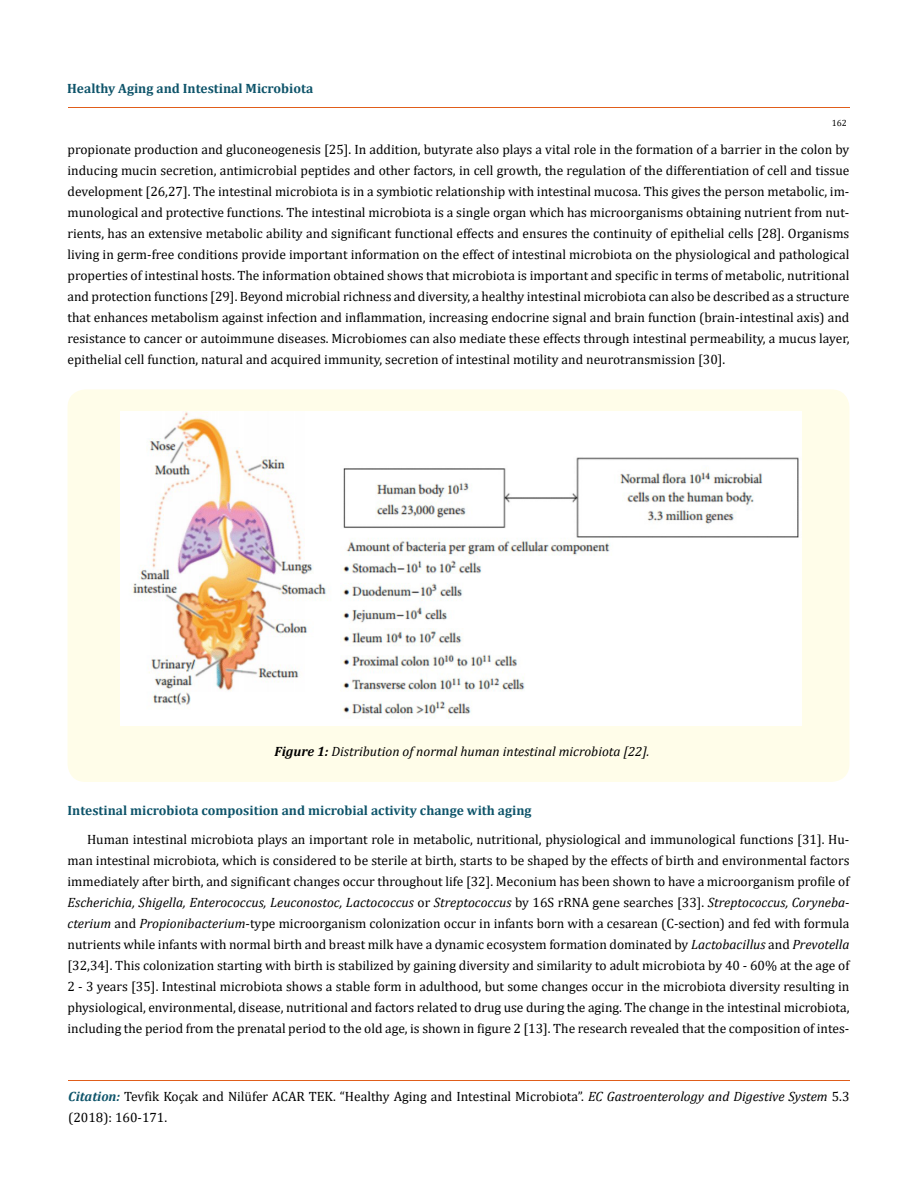
<style>
.page{position:relative;width:917px;height:1190px;background:#fff}
.page>*{position:absolute;margin:0;border:0;box-sizing:border-box;transform-origin:0 0}
.t1{font:13.5px/21px "Cambria";color:#000;text-align:justify}
.t2{font:700 13.5px "Cambria";color:#0e546a}
.t3{font:italic 13.5px "Cambria";color:#000}
.t4{font:9px "Cambria";color:#000}
.s1{font-weight:700}
.s2{font-style:italic}
.s3{font-weight:700;font-style:italic;color:#0e546a}
</style>
<div class="page">
<hr style="left:68px;top:108px;width:781px;height:1px;background:#e05d1a">
<hr style="left:68px;top:1080px;width:781px;height:1px;background:#e05d1a">
<div style="left:68px;top:389px;width:781px;height:393px;background:#fffde9;border-radius:18px"></div>
<img style="left:120px;top:412px;width:681px;height:313px">
<p class="t2" style="left:67px;top:79px;width:248px">Healthy Aging and Intestinal Microbiota</p>
<p class="t4" style="left:831px;top:118px;width:16px">162</p>
<p class="t1" style="left:68px;top:138px;width:783px">propionate production and gluconeogenesis [25]. In addition, butyrate also plays a vital role in the formation of a barrier in the colon by inducing mucin secretion, antimicrobial peptides and other factors, in cell growth, the regulation of the differentiation of cell and tissue development [26,27]. The intestinal microbiota is in a symbiotic relationship with intestinal mucosa. This gives the person metabolic, im&shy;munological and protective functions. The intestinal microbiota is a single organ which has microorganisms obtaining nutrient from nut&shy;rients, has an extensive metabolic ability and significant functional effects and ensures the continuity of epithelial cells [28]. Organisms living in germ-free conditions provide important information on the effect of intestinal microbiota on the physiological and pathological properties of intestinal hosts. The information obtained shows that microbiota is important and specific in terms of metabolic, nutritional and protection functions [29]. Beyond microbial richness and diversity, a healthy intestinal microbiota can also be described as a structure that enhances metabolism against infection and inflammation, increasing endocrine signal and brain function (brain-intestinal axis) and resistance to cancer or autoimmune diseases. Microbiomes can also mediate these effects through intestinal permeability, a mucus layer, epithelial cell function, natural and acquired immunity, secretion of intestinal motility and neurotransmission [30].</p>
<p class="t3" style="left:274px;top:742px;width:376px"><span class="s1">Figure 1:</span> Distribution of normal human intestinal microbiota [22].</p>
<p class="t2" style="left:68px;top:801px;width:465px">Intestinal microbiota composition and microbial activity change with aging</p>
<p class="t1" style="left:68px;top:829px;width:783px;text-indent:19px">Human intestinal microbiota plays an important role in metabolic, nutritional, physiological and immunological functions [31]. Hu&shy;man intestinal microbiota, which is considered to be sterile at birth, starts to be shaped by the effects of birth and environmental factors immediately after birth, and significant changes occur throughout life [32]. Meconium has been shown to have a microorganism profile of <span class="s2">Escherichia, Shigella, Enterococcus, Leuconostoc, Lactococcus</span> or <span class="s2">Streptococcus</span> by 16S rRNA gene searches [33]. <span class="s2">Streptococcus, Coryneba&shy;cterium</span> and <span class="s2">Propionibacterium</span>-type microorganism colonization occur in infants born with a cesarean (C-section) and fed with formula nutrients while infants with normal birth and breast milk have a dynamic ecosystem formation dominated by <span class="s2">Lactobacillus</span> and <span class="s2">Prevotella </span>[32,34]. This colonization starting with birth is stabilized by gaining diversity and similarity to adult microbiota by 40 - 60% at the age of 2 - 3 years [35]. Intestinal microbiota shows a stable form in adulthood, but some changes occur in the microbiota diversity resulting in physiological, environmental, disease, nutritional and factors related to drug use during the aging. The change in the intestinal microbiota, including the period from the prenatal period to the old age, is shown in figure 2 [13]. The research revealed that the composition of intes-</p>
<p class="t1" style="left:68px;top:1086px;width:782px"><span class="s3">Citation:</span> Tevfik Koçak and Nilüfer ACAR TEK. “Healthy Aging and Intestinal Microbiota”. <span class="s2">EC Gastroenterology and Digestive System</span> 5.3 (2018): 160-171.</p>
</div>
